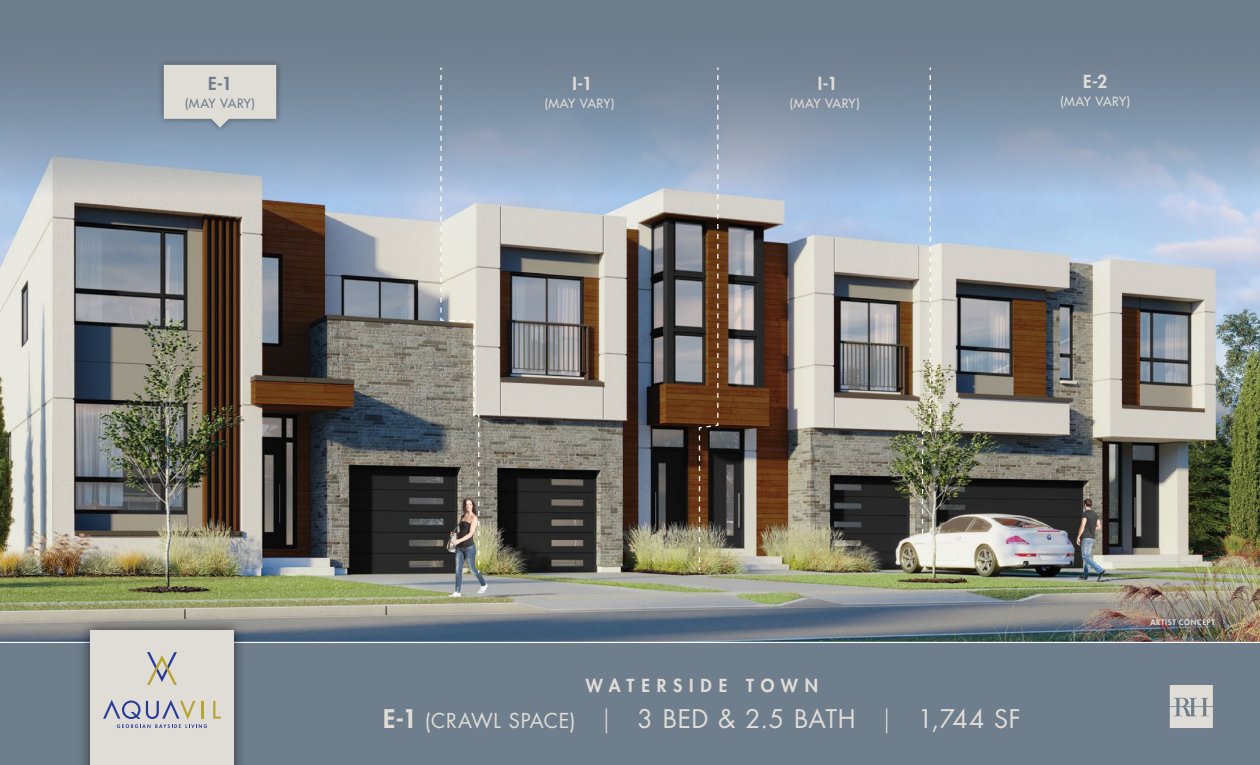
<style>
.page{position:relative;width:1260px;height:765px;background:#fff}
.page>*{position:absolute;margin:0;border:0;box-sizing:border-box;transform-origin:0 0}
.t1{font:25px "Futura";letter-spacing:.025em;color:#e0dcd6}
.t2{font:800 17.5px "Futura";letter-spacing:.39em;color:#e0dcd6}
.t3{font:800 17.5px "Futura";color:#6f7e8d}
.t4{font:12.5px "Futura";color:#e0dcd6}
.t5{font:12.5px "Futura";color:#6f7e8d}
.t6{font:800 7.5px "Futura";letter-spacing:.095em;color:#e0dcd6}
.s1{font-weight:800}
.s2{font-size:20px}
.s3{font-weight:300}
</style>
<div class="page">
<div style="left:0;top:0;width:1260px;height:641px;background:#6f7e8d"></div>
<div style="left:0;top:644px;width:1260px;height:121px;background:#6f7e8d"></div>
<img style="left:0;top:79px;width:1260px;height:562px">
<div style="left:77px;top:617px;width:170px;height:148px;background:#000;opacity:.6"></div>
<div style="left:90px;top:630px;width:144px;height:135px;background:#e0dcd6"></div>
<svg style="left:103px;top:652px;width:118px;height:77px"></svg>
<svg style="left:1170px;top:685px;width:43px;height:43px"></svg>
<div style="left:157px;top:58px;width:126px;height:75px;background:#000;opacity:.4"></div>
<svg style="left:164px;top:65px;width:112px;height:63px"></svg>
<svg style="left:440px;top:67px;width:40px;height:507px"></svg>
<img style="left:698px;top:67px;width:21px;height:504px">
<img style="left:921px;top:67px;width:11px;height:475px">
<p class="t3" style="left:208px;top:72px;width:25px">E-1</p>
<p class="t5" style="left:185px;top:95px;width:71px">(MAY VARY)</p>
<p class="t2" style="left:573px;top:72px;width:21px">I-1</p>
<p class="t4" style="left:545px;top:95px;width:71px">(MAY VARY)</p>
<p class="t2" style="left:818px;top:72px;width:21px">I-1</p>
<p class="t4" style="left:790px;top:95px;width:71px">(MAY VARY)</p>
<p class="t2" style="left:1083px;top:71px;width:26px">E-2</p>
<p class="t4" style="left:1060px;top:93px;width:71px">(MAY VARY)</p>
<p class="t2" style="left:586px;top:675px;width:234px">WATERSIDE TOWN</p>
<p class="t1" style="left:383px;top:701px;width:639px"><span class="s1">E-1</span> <span class="s2">(CRAWL SPACE)</span> <span class="s3">|</span> 3 BED &amp; 2.5 BATH <span class="s3">|</span> 1,744 SF</p>
<p class="t6" style="left:1150px;top:617px;width:66px">ARTIST CONCEPT</p>
</div>
